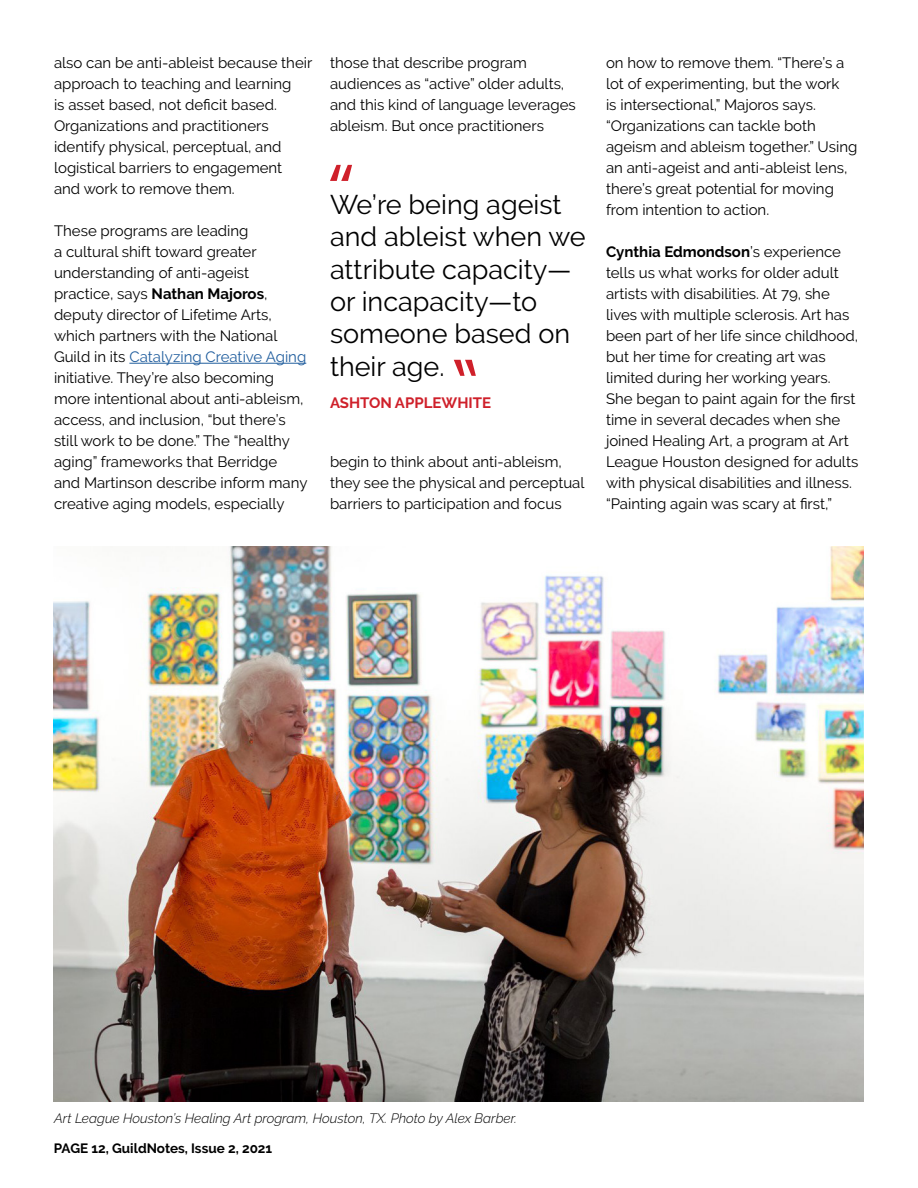
<style>
.page{position:relative;width:918px;height:1188px;background:#fff}
.page>*{position:absolute;margin:0;border:0;box-sizing:border-box;transform-origin:0 0}
.t1{font:27px/32.4px "Raleway";color:#000}
.t2{font:15px/21px "Raleway";color:#000}
.t3{font:700 15px "Raleway";color:#cf202a}
.t4{font:italic 300 13.5px "Raleway";color:#000}
.t5{font:700 13.5px "Raleway";color:#000}
.s1{font-weight:700}
.s2{color:#215e9e}
</style>
<div class="page">
<hr style="left:129px;top:363px;width:177px;height:1px;background:#215e9e">
<svg style="left:330px;top:165px;width:22px;height:16px"></svg>
<svg style="left:454px;top:360px;width:22px;height:16px"></svg>
<img style="left:54px;top:547px;width:810px;height:554px">
<p class="t2" style="left:54px;top:52px;width:260px">also can be anti-ableist because their approach to teaching and learning<br>is asset based, not deficit based.<br>Organizations and practitioners identify physical, perceptual, and logistical barriers to engagement<br>and work to remove them.</p>
<p class="t2" style="left:54px;top:220px;width:255px">These programs are leading<br>a cultural shift toward greater understanding of anti-ageist practice, says <span class="s1">Nathan Majoros</span>, deputy director of Lifetime Arts, which partners with the National Guild in its <span class="s2">Catalyzing Creative Aging </span>initiative. They’re also becoming more intentional about anti-ableism, access, and inclusion, “but there’s still work to be done.” The “healthy aging” frameworks that Berridge<br>and Martinson describe inform many creative aging models, especially</p>
<p class="t2" style="left:330px;top:52px;width:247px">those that describe program audiences as “active” older adults, and this kind of language leverages ableism. But once practitioners</p>
<p class="t1" style="left:330px;top:188px;width:257px">We’re being ageist and ableist when we attribute capacity— or incapacity—to someone based on their age.</p>
<p class="t3" style="left:330px;top:394px;width:163px">ASHTON APPLEWHITE</p>
<p class="t2" style="left:330px;top:451px;width:256px">begin to think about anti-ableism, they see the physical and perceptual barriers to participation and focus</p>
<p class="t2" style="left:606px;top:52px;width:253px">on how to remove them. “There’s a lot of experimenting, but the work<br>is intersectional,” Majoros says. “Organizations can tackle both ageism and ableism together.” Using an anti-ageist and anti-ableist lens, there’s great potential for moving from intention to action.</p>
<p class="t2" style="left:606px;top:241px;width:254px"><span class="s1">Cynthia Edmondson</span>’s experience tells us what works for older adult artists with disabilities. At 79, she lives with multiple sclerosis. Art has been part of her life since childhood, but her time for creating art was limited during her working years.<br>She began to paint again for the first time in several decades when she joined Healing Art, a program at Art League Houston designed for adults with physical disabilities and illness. “Painting again was scary at first,”</p>
<p class="t4" style="left:54px;top:1110px;width:464px">Art League Houston’s Healing Art program, Houston, TX. Photo by Alex Barber.</p>
<p class="t5" style="left:54px;top:1141px;width:220px">PAGE 12, GuildNotes, Issue 2, 2021</p>
</div>
